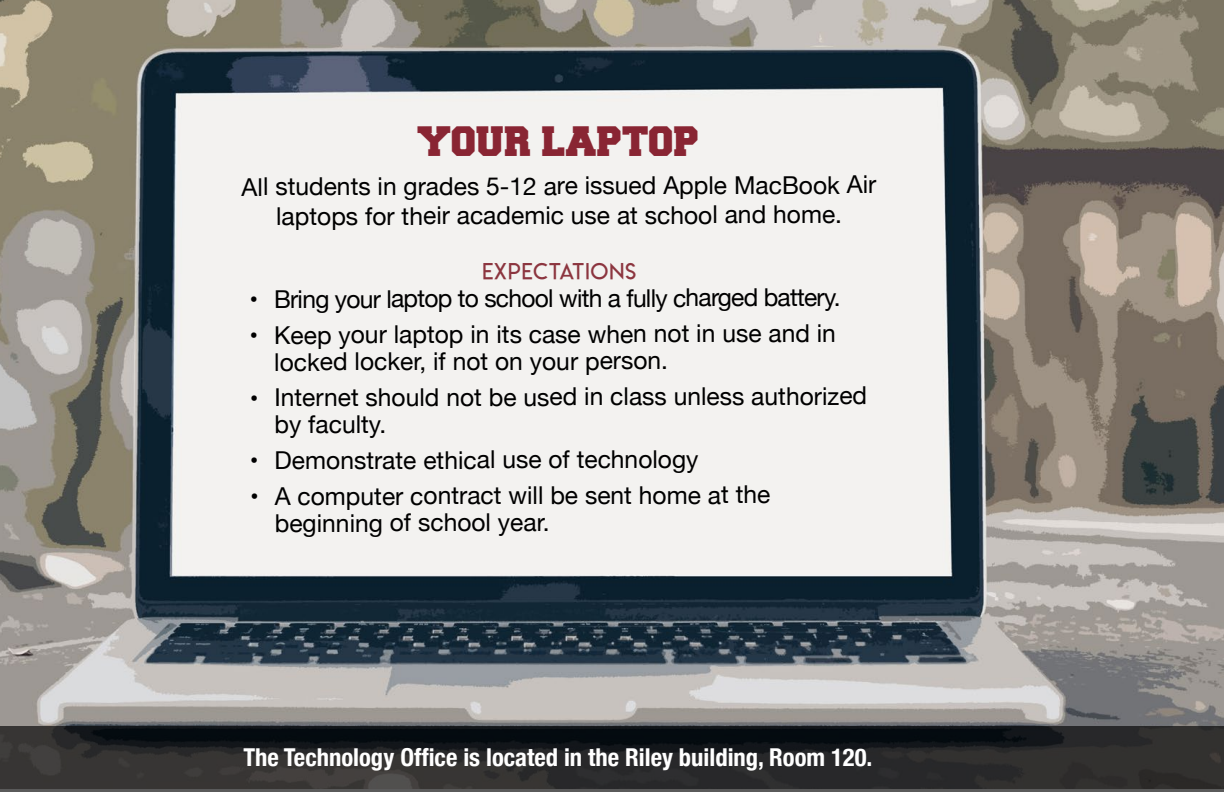
<style>
.page{position:relative;width:1224px;height:792px;background:#fff}
.page>*{position:absolute;margin:0;border:0;box-sizing:border-box;transform-origin:0 0}
.Headline{font:35.8px "Freshman";color:#892533}
.Body_Text{font:24.6px/27.2px "Helvetica Neue";letter-spacing:-.005em;color:#000}
.Body_Text-2{font:700 condensed 24.6px "Helvetica Neue";color:#fff}
.Body_Text-3{font:24.6px "Helvetica Neue";letter-spacing:-.035em;color:#000}
.Subheadline{font:22.4px "Lemon Milklight";letter-spacing:.045em;color:#8c353f}
</style>
<div class="page">
<img style="left:0;top:0;width:1224px;height:727px">
<svg style="left:0;top:727px;width:1224px;height:65px;background:#282829"></svg>
<p class="Headline" style="left:418px;top:126px;width:284px">YOUR LAPTOP</p>
<p class="Body_Text" style="left:242px;top:172px;width:636px;line-height:29.6px;text-align:center">All students in grades 5-12 are issued Apple MacBook Air laptops for their academic use at school and home.</p>
<p class="Subheadline" style="left:482px;top:258px;width:155px">EXPECTATIONS</p>
<p class="Body_Text-3" style="left:249px;top:280px;width:593px">• Bring your laptop to school with a fully charged battery.</p>
<p class="Body_Text" style="left:274px;top:322px;width:563px;text-indent:-25px">• Keep your laptop in its case when not in use and in locked locker, if not on your person.</p>
<p class="Body_Text" style="left:274px;top:384px;width:594px;text-indent:-25px">• Internet should not be used in class unless authorized by faculty.</p>
<p class="Body_Text" style="left:250px;top:448px;width:450px">• Demonstrate ethical use of technology</p>
<p class="Body_Text" style="left:275px;top:483px;width:497px;text-indent:-25px">• A computer contract will be sent home at the beginning of school year.</p>
<p class="Body_Text-2" style="left:243px;top:737px;width:631px">The Technology Office is located in the Riley building, Room 120.</p>
</div>
